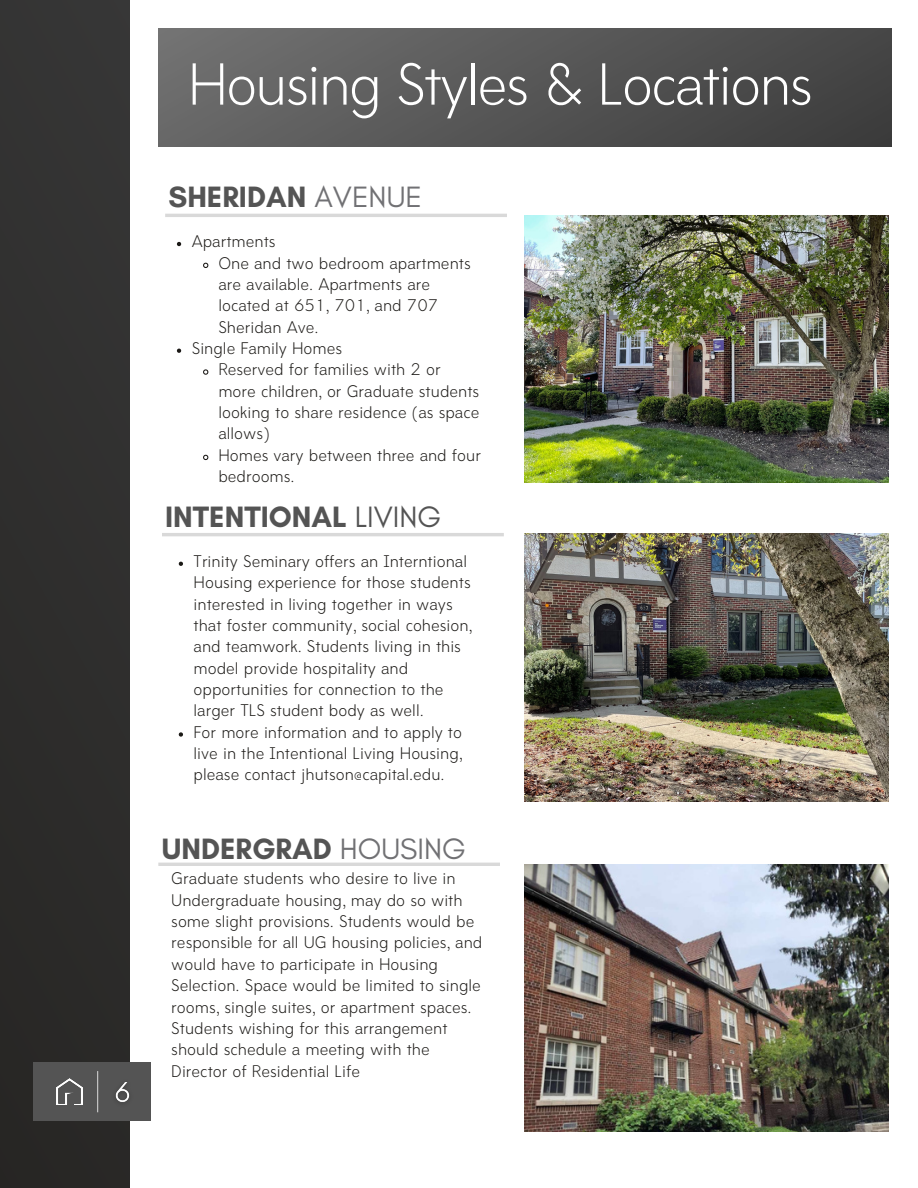
<style>
.page{position:relative;width:918px;height:1188px;background:#fff}
.page>*{position:absolute;margin:0;border:0;box-sizing:border-box;transform-origin:0 0}
.t1{font:300 55.05px "Amicale";letter-spacing:-.04em;color:#fff}
.t2{font:700 30px "Glacial Indifference";color:#545454}
.t3{font:300 15.6px/21.3px "Amicale";color:#1b1916}
.s1{font-weight:400;color:#717174}
.s2{font-weight:400}
</style>
<div class="page">
<div style="left:158px;top:28px;width:734px;height:118px;background:linear-gradient(to right,#6e6e6e,#404040)"></div>
<img style="left:525px;top:215px;width:363px;height:268px">
<div style="left:0;top:1px;width:129px;height:1186px;background:#2f2e2d"></div>
<div style="left:34px;top:1062px;width:117px;height:59px;background:#545454"></div>
<img style="left:97px;top:1071px;width:32px;height:42px">
<img style="left:56px;top:1079px;width:26px;height:26px">
<svg style="left:97px;top:1071px;width:1px;height:41px"></svg>
<svg style="left:165px;top:214px;width:342px;height:3px"></svg>
<svg style="left:162px;top:533px;width:342px;height:3px"></svg>
<svg style="left:158px;top:863px;width:342px;height:3px"></svg>
<img style="left:525px;top:864px;width:363px;height:268px">
<svg style="left:177px;top:242px;width:4px;height:4px"></svg>
<svg style="left:203px;top:262px;width:6px;height:6px"></svg>
<svg style="left:177px;top:349px;width:4px;height:4px"></svg>
<svg style="left:203px;top:369px;width:6px;height:6px"></svg>
<svg style="left:203px;top:454px;width:6px;height:7px"></svg>
<svg style="left:179px;top:562px;width:4px;height:4px"></svg>
<svg style="left:179px;top:732px;width:4px;height:5px"></svg>
<img style="left:525px;top:534px;width:363px;height:268px">
<h1 class="t1" style="left:188px;top:63px;width:627px">Housing Styles &amp; Locations</h1>
<h2 class="t2" style="left:168px;top:178px;width:255px">SHERIDAN <span class="s1">AVENUE</span></h2>
<p class="t3" style="left:192px;top:233px;width:85px">Apartments</p>
<p class="t3" style="left:218px;top:254px;width:254px">One and two bedroom apartments</p>
<p class="t3" style="left:218px;top:275px;width:213px">are available. Apartments are</p>
<p class="t3" style="left:218px;top:297px;width:222px">located at 651, 701, and 707</p>
<p class="t3" style="left:218px;top:318px;width:102px">Sheridan Ave.</p>
<p class="t3" style="left:192px;top:339px;width:152px">Single Family Homes</p>
<p class="t3" style="left:218px;top:361px;width:224px">Reserved for families with 2 or</p>
<p class="t3" style="left:218px;top:382px;width:262px">more children, or Graduate students</p>
<p class="t3" style="left:218px;top:403px;width:263px">looking to share residence (as space</p>
<p class="t3" style="left:218px;top:425px;width:53px">allows)</p>
<p class="t3" style="left:218px;top:446px;width:264px">Homes vary between three and four</p>
<p class="t3" style="left:218px;top:467px;width:78px">bedrooms.</p>
<h2 class="t2" style="left:165px;top:498px;width:278px">INTENTIONAL <span class="s2">LIVING</span></h2>
<p class="t3" style="left:194px;top:552px;width:280px">Trinity Seminary offers an Interntional Housing experience for those students interested in living together in ways that foster community, social cohesion, and teamwork. Students living in this model provide hospitality and opportunities for connection to the larger TLS student body as well.<br>For more information and to apply to live in the Intentional Living Housing, please contact jhutson@capital.edu.</p>
<h2 class="t2" style="left:162px;top:831px;width:305px">UNDERGRAD <span class="s1">HOUSING</span></h2>
<p class="t3" style="left:171px;top:870px;width:313px">Graduate students who desire to live in Undergraduate housing, may do so with some slight provisions. Students would be responsible for all UG housing policies, and would have to participate in Housing Selection. Space would be limited to single rooms, single suites, or apartment spaces.<br>Students wishing for this arrangement should schedule a meeting with the Director of Residential Life</p>
</div>
